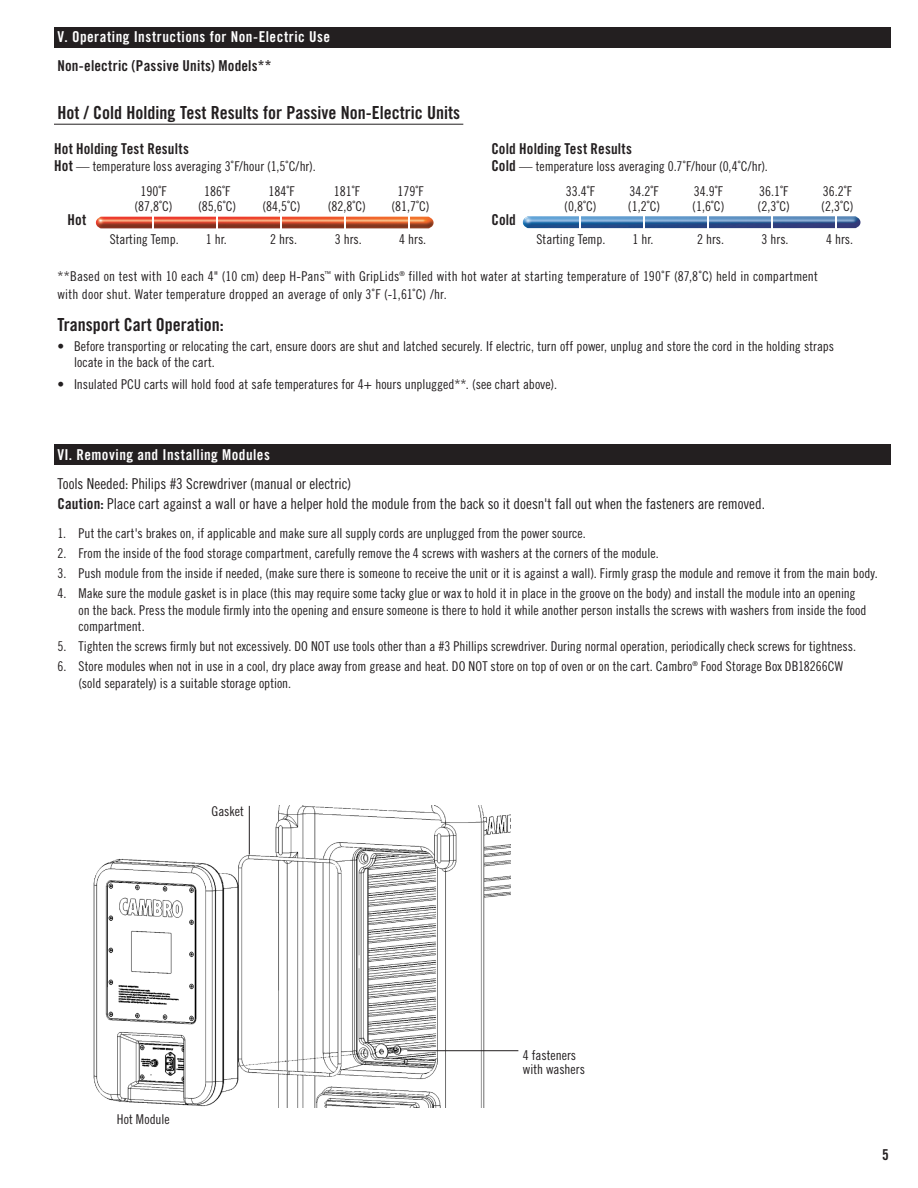
<style>
.page{position:relative;width:918px;height:1188px;background:#fff}
.page>*{position:absolute;margin:0;border:0;box-sizing:border-box;transform-origin:0 0}
.Openning{font:18px "Trade Gothic LT Std Bd Cn 20";color:#231f20}
.Body{font:18px "Trade Gothic LT Std Bd Cn 20";color:#231f20}
.Body-2{font:15px "Trade Gothic LT Std Cn 18";letter-spacing:-.005em;color:#231f20}
.Body-3{font:15px "Trade Gothic LT Std Bd Cn 20";letter-spacing:.01em;color:#231f20}
.Sub_Head_WHT{font:15px "Trade Gothic LT Std Bd Cn 20";letter-spacing:.03em;color:#fff}
.Body-4{font:13.5px/15px "Trade Gothic LT Std Cn 18";color:#231f20}
.Body_with_Bullet{font:13.5px/16.5px "Trade Gothic LT Std Cn 18";color:#231f20}
.Openning-2{font:13.5px/18px "Trade Gothic LT Std Cn 18";letter-spacing:.015em;color:#231f20}
.s1{font-family:"Trade Gothic LT Std Bd Cn 20";font-size:15px}
.s2{font-family:"Trade Gothic LT Std Bd Cn 20"}
</style>
<div class="page">
<img style="left:93px;top:805px;width:418px;height:302px">
<img style="left:96px;top:217px;width:338px;height:12px">
<svg style="left:152px;top:217px;width:2px;height:12px"></svg>
<svg style="left:216px;top:217px;width:2px;height:12px"></svg>
<svg style="left:280px;top:217px;width:2px;height:12px"></svg>
<svg style="left:344px;top:217px;width:2px;height:12px"></svg>
<svg style="left:408px;top:217px;width:2px;height:12px"></svg>
<img style="left:523px;top:216px;width:337px;height:12px">
<svg style="left:579px;top:216px;width:2px;height:12px"></svg>
<svg style="left:643px;top:216px;width:2px;height:12px"></svg>
<svg style="left:707px;top:216px;width:2px;height:12px"></svg>
<svg style="left:771px;top:216px;width:2px;height:12px"></svg>
<svg style="left:835px;top:216px;width:2px;height:12px"></svg>
<hr style="left:249px;top:806px;width:1px;height:49px;background:#231f20">
<hr style="left:407px;top:1050px;width:111px;height:1px;background:#231f20">
<div style="left:54px;top:27px;width:837px;height:20px;background:#231f20"></div>
<div style="left:54px;top:444px;width:837px;height:20px;background:#231f20"></div>
<hr style="left:54px;top:124px;width:409px;height:1px;background:#231f20">
<p class="Sub_Head_WHT" style="left:58px;top:28px;width:274px">V. Operating Instructions for Non-Electric Use</p>
<p class="Body-3" style="left:58px;top:57px;width:215px">Non-electric (Passive Units) Models**</p>
<p class="Openning" style="left:58px;top:102px;width:404px">Hot / Cold Holding Test Results for Passive Non-Electric Units</p>
<p class="Body-3" style="left:54px;top:140px;width:136px">Hot Holding Test Results</p>
<p class="Body-4" style="left:54px;top:159px;width:263px"><span class="s1">Hot</span> — temperature loss averaging 3˚F/hour (1,5˚C/hr).</p>
<p class="Body-3" style="left:491px;top:140px;width:142px">Cold Holding Test Results</p>
<p class="Body-4" style="left:491px;top:159px;width:278px"><span class="s1">Cold</span> — temperature loss averaging 0.7˚F/hour (0,4˚C/hr).</p>
<p class="Body-4" style="left:134px;top:183px;width:40px;text-align:center">190˚F (87,8˚C)</p>
<p class="Body-4" style="left:564px;top:183px;width:34px">33.4˚F (0,8˚C)</p>
<p class="Body-4" style="left:198px;top:183px;width:40px;text-align:center">186˚F (85,6˚C)</p>
<p class="Body-4" style="left:628px;top:183px;width:34px">34.2˚F (1,2˚C)</p>
<p class="Body-4" style="left:262px;top:183px;width:40px;text-align:center">184˚F (84,5˚C)</p>
<p class="Body-4" style="left:692px;top:183px;width:34px">34.9˚F (1,6˚C)</p>
<p class="Body-4" style="left:328px;top:183px;width:40px;text-align:center">181˚F (82,8˚C)</p>
<p class="Body-4" style="left:758px;top:183px;width:34px">36.1˚F (2,3˚C)</p>
<p class="Body-4" style="left:391px;top:183px;width:40px;text-align:center">179˚F (81,7˚C)</p>
<p class="Body-4" style="left:821px;top:183px;width:34px">36.2˚F (2,3˚C)</p>
<p class="Body-3" style="left:68px;top:211px;width:20px">Hot</p>
<p class="Body-3" style="left:491px;top:211px;width:26px">Cold</p>
<p class="Body-4" style="left:110px;top:231px;width:70px">Starting Temp.</p>
<p class="Body-4" style="left:206px;top:231px;width:22px">1 hr.</p>
<p class="Body-4" style="left:270px;top:231px;width:28px">2 hrs.</p>
<p class="Body-4" style="left:335px;top:231px;width:28px">3 hrs.</p>
<p class="Body-4" style="left:399px;top:231px;width:28px">4 hrs.</p>
<p class="Body-4" style="left:537px;top:231px;width:70px">Starting Temp.</p>
<p class="Body-4" style="left:633px;top:231px;width:22px">1 hr.</p>
<p class="Body-4" style="left:697px;top:231px;width:28px">2 hrs.</p>
<p class="Body-4" style="left:762px;top:231px;width:28px">3 hrs.</p>
<p class="Body-4" style="left:826px;top:231px;width:28px">4 hrs.</p>
<p class="Openning-2" style="left:58px;top:267px;width:762px">**Based on test with 10 each 4" (10 cm) deep H-Pans<sup>™</sup> with GripLids<sup>®</sup> filled with hot water at starting temperature of 190˚F (87,8˚C) held in compartment with door shut. Water temperature dropped an average of only 3˚F (-1,61˚C) /hr.</p>
<p class="Body" style="left:58px;top:313px;width:168px">Transport Cart Operation:</p>
<p class="Body_with_Bullet" style="left:74px;top:337px;width:762px;text-indent:-16px">• Before transporting or relocating the cart, ensure doors are shut and latched securely. If electric, turn off power, unplug and store the cord in the holding straps locate in the back of the cart.</p>
<p class="Body_with_Bullet" style="left:58px;top:376px;width:501px">• Insulated PCU carts will hold food at safe temperatures for 4+ hours unplugged**. (see chart above).</p>
<p class="Sub_Head_WHT" style="left:58px;top:445px;width:214px">VI. Removing and Installing Modules</p>
<p class="Body-2" style="left:58px;top:475px;width:295px">Tools Needed: Philips #3 Screwdriver (manual or electric)</p>
<p class="Body-2" style="left:58px;top:495px;width:709px"><span class="s2">Caution:</span> Place cart against a wall or have a helper hold the module from the back so it doesn't fall out when the fasteners are removed.</p>
<p class="Body-4" style="left:58px;top:526px;width:530px">1. Put the cart's brakes on, if applicable and make sure all supply cords are unplugged from the power source.</p>
<p class="Body-4" style="left:58px;top:546px;width:603px">2. From the inside of the food storage compartment, carefully remove the 4 screws with washers at the corners of the module.</p>
<p class="Body-4" style="left:58px;top:566px;width:822px">3. Push module from the inside if needed, (make sure there is someone to receive the unit or it is against a wall). Firmly grasp the module and remove it from the main body.</p>
<p class="Body-4" style="left:79px;top:585px;width:790px;line-height:16.5px;text-indent:-21px">4. Make sure the module gasket is in place (this may require some tacky glue or wax to hold it in place in the groove on the body) and install the module into an opening on the back. Press the module firmly into the opening and ensure someone is there to hold it while another person installs the screws with washers from inside the food compartment.</p>
<p class="Body-4" style="left:58px;top:639px;width:800px">5. Tighten the screws firmly but not excessively. DO NOT use tools other than a #3 Phillips screwdriver. During normal operation, periodically check screws for tightness.</p>
<p class="Body-4" style="left:79px;top:658px;width:766px;line-height:16.5px;text-indent:-21px">6. Store modules when not in use in a cool, dry place away from grease and heat. DO NOT store on top of oven or on the cart. Cambro<sup>®</sup> Food Storage Box DB18266CW (sold separately) is a suitable storage option.</p>
<p class="Body-4" style="left:212px;top:803px;width:34px">Gasket</p>
<p class="Body-4" style="left:117px;top:1112px;width:54px">Hot Module</p>
<p class="Body-4" style="left:523px;top:1049px;width:64px;line-height:13.5px">4 fasteners with washers</p>
<p class="Body-3" style="left:882px;top:1145px;width:8px">5</p>
</div>
